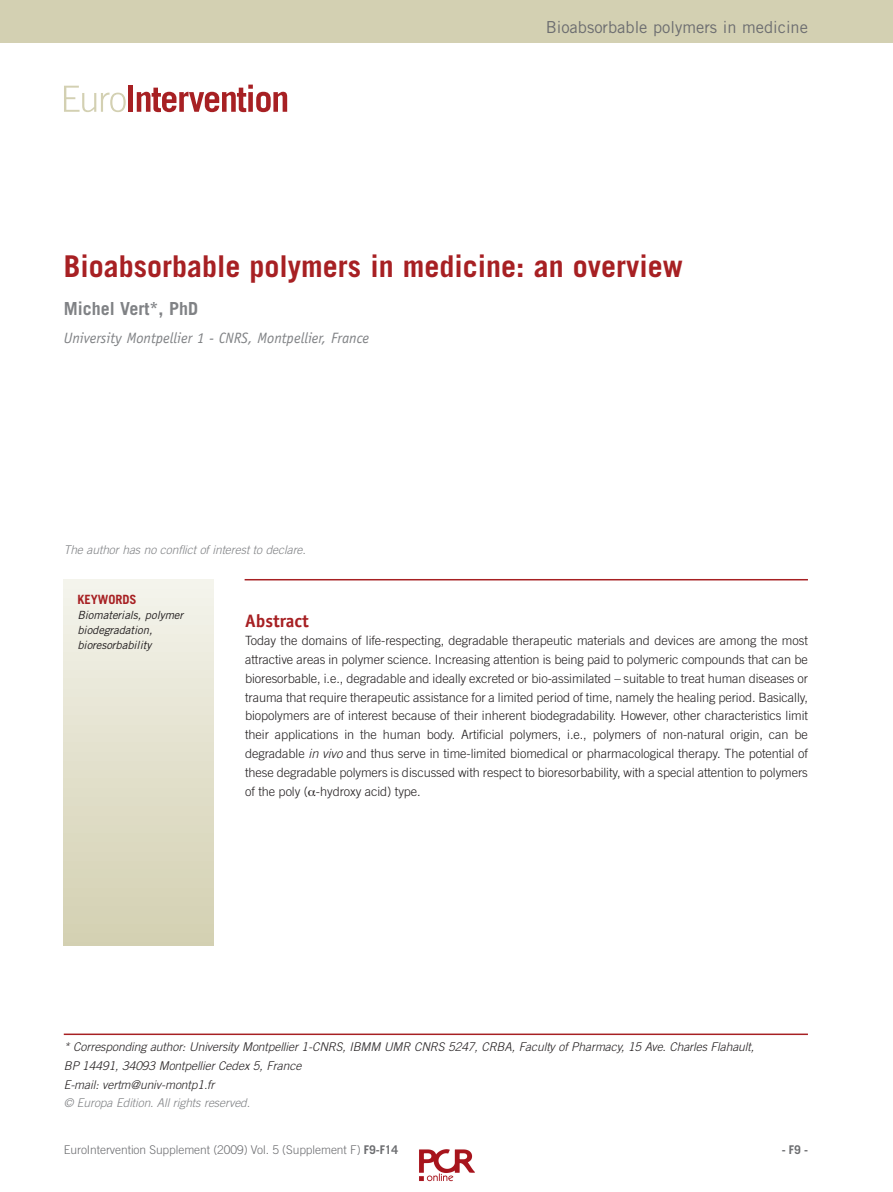
<style>
.page{position:relative;width:893px;height:1192px;background:#fff}
.page>*{position:absolute;margin:0;border:0;box-sizing:border-box;transform-origin:0 0}
.t1{font:700 30px "Trade Gothic LT Std";color:#a72023}
.t2{font:700 18px "Trade Gothic LT Std";color:#808285}
.t3{font:700 18px "Officina Sans Std";color:#a72023}
.t4{font:16.5px "Trade Gothic LT Std";color:#6c6d70}
.t5{font:italic 15px "Officina Sans Std";color:#808285}
.t6{font:300 12.75px/18.8px "Trade Gothic LT Std";letter-spacing:-.005em;color:#231f20;text-align:justify}
.t7{font:700 12.75px "Trade Gothic LT Std";letter-spacing:-.005em;color:#a72023}
.t8{font:italic 300 12px/18.8px "Trade Gothic LT Std";letter-spacing:-.005em;color:#231f20}
.t9{font:italic 300 12px "Trade Gothic LT Std";letter-spacing:-.005em;color:#808285}
.t10{font:300 12px "Trade Gothic LT Std";letter-spacing:-.005em;color:#6c6d70}
.t11{font:700 12px "Trade Gothic LT Std";color:#6c6d70}
.t12{font:italic 11.25px/15px "Trade Gothic LT Std";letter-spacing:-.005em;color:#231f20}
.s1{font-style:italic}
.s2{font-weight:700}
</style>
<div class="page">
<div style="left:0;top:0;width:893px;height:43px;background:#d3d0b2"></div>
<div style="left:64px;top:579px;width:150px;height:366px;background:linear-gradient(to bottom,#f4f3eb,#d3d0b1)"></div>
<hr style="left:64px;top:1033px;width:744px;height:1px;background:#a72023">
<svg style="left:64px;top:86px;width:62px;height:26px"></svg>
<div style="left:128px;top:86px;width:5px;height:26px;background:#a72023"></div>
<svg style="left:137px;top:85px;width:150px;height:27px"></svg>
<img style="left:419px;top:1149px;width:56px;height:33px">
<svg style="left:82px;top:579px;width:726px;height:282px"></svg>
<p class="t4" style="left:546px;top:18px;width:264px">Bioabsorbable polymers in medicine</p>
<h1 class="t1" style="left:64px;top:249px;width:621px">Bioabsorbable polymers in medicine: an overview</h1>
<h2 class="t2" style="left:64px;top:298px;width:136px">Michel Vert*, PhD</h2>
<p class="t5" style="left:64px;top:329px;width:307px">University Montpellier 1 - CNRS, Montpellier, France</p>
<p class="t9" style="left:64px;top:545px;width:244px">The author has no conflict of interest to declare.</p>
<p class="t7" style="left:77px;top:592px;width:61px">KEYWORDS</p>
<p class="t12" style="left:77px;top:608px;width:107px">Biomaterials, polymer biodegradation, bioresorbability</p>
<h2 class="t3" style="left:245px;top:613px;width:65px">Abstract</h2>
<p class="t6" style="left:245px;top:632px;width:564px">Today the domains of life-respecting, degradable therapeutic materials and devices are among the most attractive areas in polymer science. Increasing attention is being paid to polymeric compounds that can be bioresorbable, i.e., degradable and ideally excreted or bio-assimilated – suitable to treat human diseases or trauma that require therapeutic assistance for a limited period of time, namely the healing period. Basically, biopolymers are of interest because of their inherent biodegradability. However, other characteristics limit their applications in the human body. Artificial polymers, i.e., polymers of non-natural origin, can be degradable <span class="s1">in vivo</span> and thus serve in time-limited biomedical or pharmacological therapy. The potential of these degradable polymers is discussed with respect to bioresorbability, with a special attention to polymers of the poly ( -hydroxy acid) type.</p>
<p class="t8" style="left:64px;top:1038px;width:692px">* Corresponding author: University Montpellier 1-CNRS, IBMM UMR CNRS 5247, CRBA, Faculty of Pharmacy, 15 Ave. Charles Flahault,<br>BP 14491, 34093 Montpellier Cedex 5, France<br>E-mail: vertm@univ-montp1.fr</p>
<p class="t9" style="left:64px;top:1097px;width:188px">© Europa Edition. All rights reserved.</p>
<p class="t10" style="left:64px;top:1144px;width:336px">EuroIntervention Supplement (2009) Vol. 5 (Supplement F) <span class="s2">F9-F14</span></p>
<p class="t11" style="left:782px;top:1142px;width:28px">- F9 -</p>
</div>
